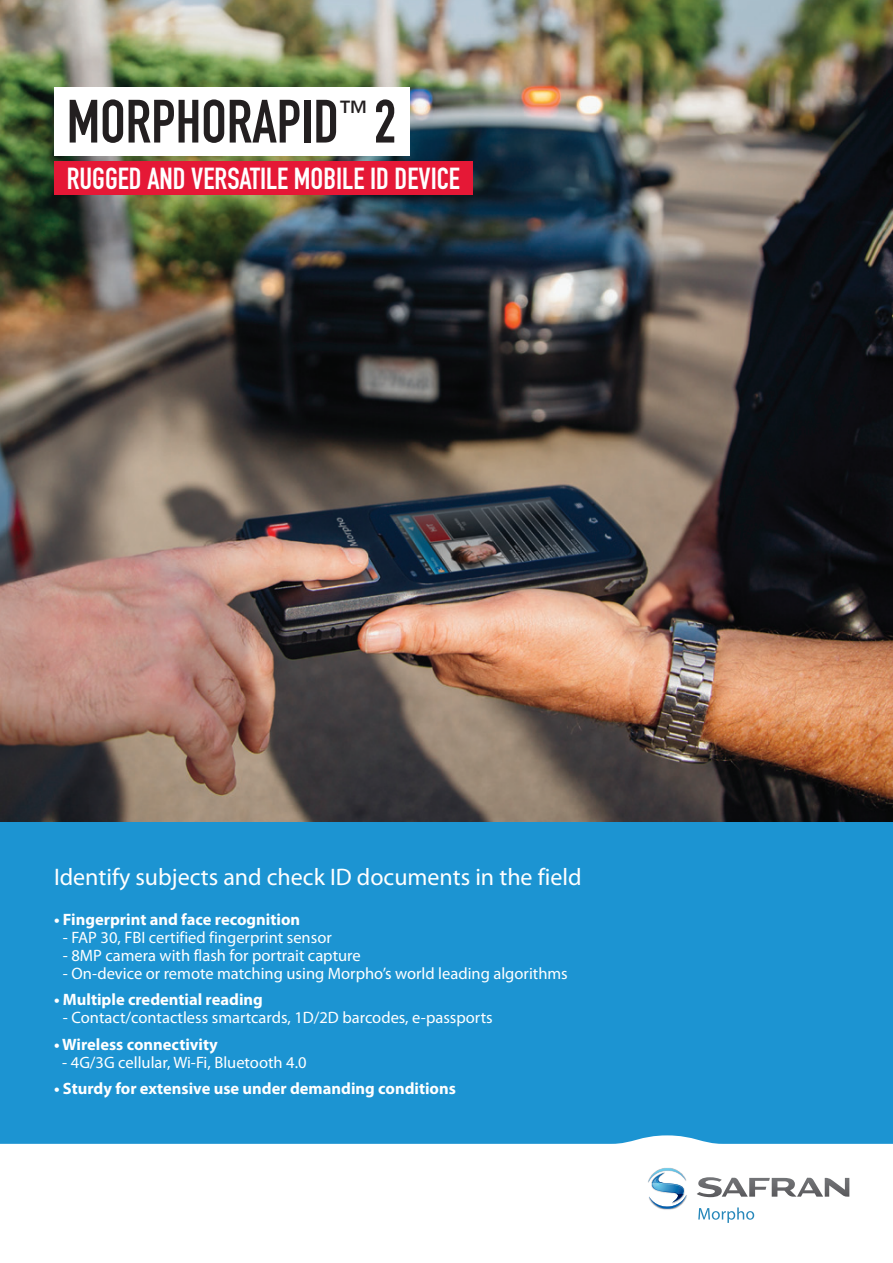
<style>
.page{position:relative;width:893px;height:1263px;background:#fff}
.page>*{position:absolute;margin:0;border:0;box-sizing:border-box;transform-origin:0 0}
.t1{font:60px "DIN Engschrift Std";color:#231f20}
.Sous-titre_R{font:30px "DIN Engschrift Std";color:#fff}
.Txt_R{font:24px "Myriad Pro";color:#fff}
.Txt_R-2{font:16.5px "Myriad Pro";color:#fff}
.Txt_R-3{font:700 16.5px "Myriad Pro";color:#fff}
</style>
<div class="page">
<img style="left:0;top:0;width:893px;height:823px">
<div style="left:0;top:823px;width:893px;height:323px;background:#1c94d2"></div>
<div style="left:54px;top:87px;width:355px;height:68px;background:#fff"></div>
<div style="left:54px;top:161px;width:419px;height:34px;background:#e51836"></div>
<svg style="left:0;top:1135px;width:893px;height:82px"></svg>
<svg style="left:698px;top:1207px;width:56px;height:16px"></svg>
<svg style="left:697px;top:1177px;width:152px;height:20px"></svg>
<img style="left:648px;top:1167px;width:40px;height:43px">
<svg style="left:648px;top:1168px;width:38px;height:41px"></svg>
<p class="t1" style="left:67px;top:86px;width:331px">MORPHORAPID<sup>™</sup> 2</p>
<p class="Sous-titre_R" style="left:67px;top:160px;width:395px">RUGGED AND VERSATILE MOBILE ID DEVICE</p>
<p class="Txt_R" style="left:54px;top:862px;width:529px">Identify subjects and check ID documents in the field</p>
<p class="Txt_R-3" style="left:54px;top:908px;width:248px">• Fingerprint and face recognition</p>
<p class="Txt_R-2" style="left:63px;top:927px;width:270px">- FAP 30, FBI certified fingerprint sensor</p>
<p class="Txt_R-2" style="left:63px;top:945px;width:299px">- 8MP camera with flash for portrait capture</p>
<p class="Txt_R-2" style="left:63px;top:963px;width:506px">- On-device or remote matching using Morpho’s world leading algorithms</p>
<p class="Txt_R-3" style="left:54px;top:989px;width:210px">• Multiple credential reading</p>
<p class="Txt_R-2" style="left:63px;top:1007px;width:431px">- Contact/contactless smartcards, 1D/2D barcodes, e-passports</p>
<p class="Txt_R-3" style="left:54px;top:1033px;width:165px">• Wireless connectivity</p>
<p class="Txt_R-2" style="left:62px;top:1052px;width:246px">- 4G/3G cellular, Wi-Fi, Bluetooth 4.0</p>
<p class="Txt_R-3" style="left:54px;top:1078px;width:403px">• Sturdy for extensive use under demanding conditions</p>
</div>
